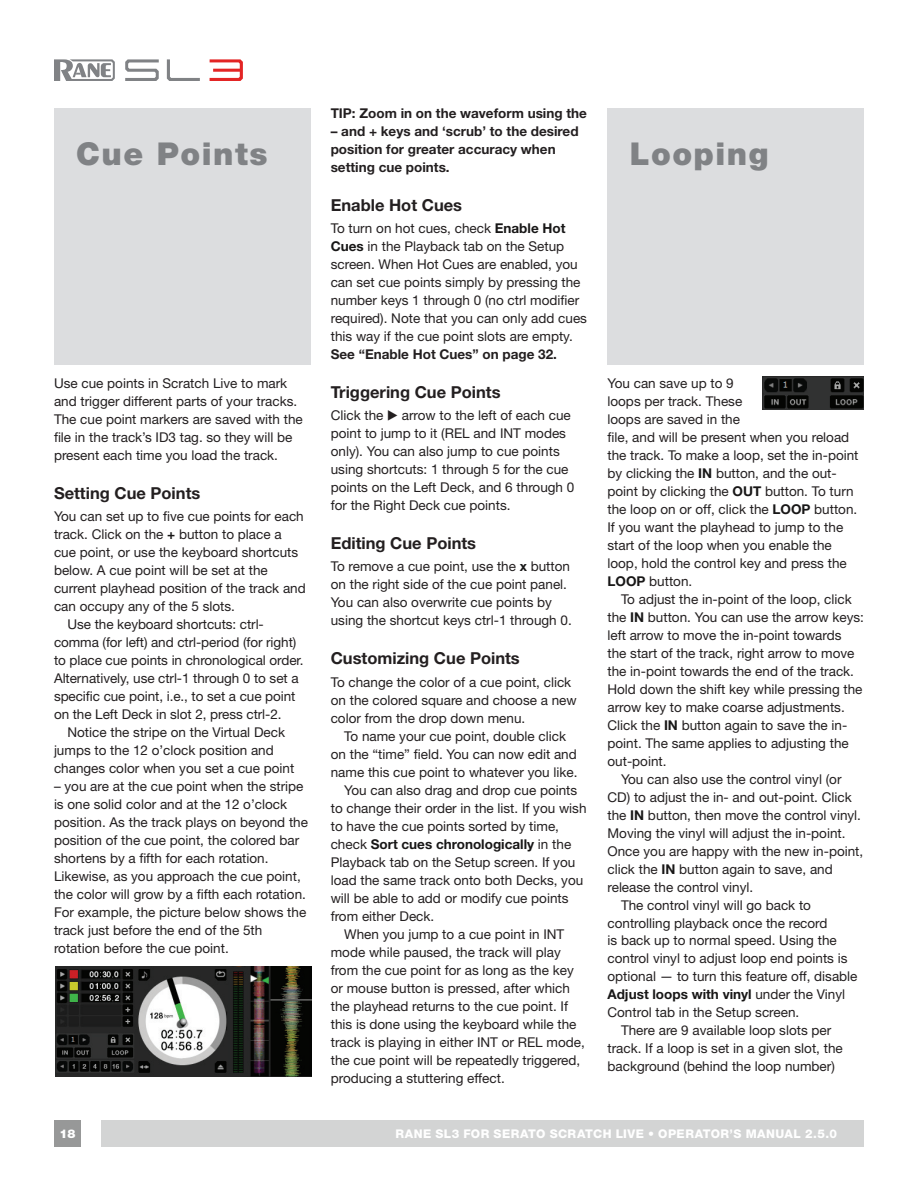
<style>
.page{position:relative;width:918px;height:1188px;background:#fff}
.page>*{position:absolute;margin:0;border:0;box-sizing:border-box;transform-origin:0 0}
.t1{font:900 31.5px "Helvetica Neue LT Std";letter-spacing:.045em;color:#808285}
.t2{font:700 16.5px "Helvetica Neue LT Std";color:#231f20}
.t3{font:13.5px/18px "Helvetica Neue LT Std";color:#231f20}
.t4{font:700 13.5px/18px "Helvetica Neue LT Std";color:#231f20}
.t5{font:700 13.5px "Helvetica Neue LT Std";color:#181717}
.t6{font:800 12px "Helvetica Neue LT Std";letter-spacing:.04em;color:#fff}
.t7{font:900 12px "Helvetica Neue LT Std";color:#fff}
.s1{font-weight:700;color:#181717}
.s2{font-weight:400;color:#231f20}
</style>
<div class="page">
<div style="left:101px;top:1120px;width:763px;height:28px;background:#d3d4d4"></div>
<div style="left:54px;top:1120px;width:27px;height:28px;background:#979898"></div>
<svg style="left:125px;top:59px;width:34px;height:22px"></svg>
<svg style="left:167px;top:59px;width:33px;height:22px"></svg>
<svg style="left:54px;top:59px;width:61px;height:22px"></svg>
<svg style="left:210px;top:59px;width:33px;height:22px"></svg>
<div style="left:54px;top:108px;width:256px;height:256px;background:#dcdddf"></div>
<img style="left:55px;top:966px;width:257px;height:110px">
<div style="left:608px;top:108px;width:256px;height:256px;background:#dcdddf"></div>
<img style="left:763px;top:376px;width:101px;height:33px">
<h1 class="t1" style="left:76px;top:134px;width:193px">Cue Points</h1>
<p class="t3" style="left:54px;top:374px;width:250px">Use cue points in Scratch Live to mark and trigger different parts of your tracks.<br>The cue point markers are saved with the file in the track’s ID3 tag. so they will be present each time you load the track.</p>
<p class="t2" style="left:54px;top:483px;width:148px">Setting Cue Points</p>
<p class="t3" style="left:54px;top:507px;width:251px">You can set up to five cue points for each</p>
<p class="t3" style="left:54px;top:525px;width:229px">track. Click on the <span class="s1">+</span> button to place a</p>
<p class="t3" style="left:54px;top:543px;width:246px">cue point, or use the keyboard shortcuts</p>
<p class="t3" style="left:54px;top:561px;width:215px">below. A cue point will be set at the</p>
<p class="t3" style="left:54px;top:579px;width:253px">current playhead position of the track and</p>
<p class="t3" style="left:54px;top:597px;width:183px">can occupy any of the 5 slots.</p>
<p class="t3" style="left:68px;top:615px;width:198px">Use the keyboard shortcuts: ctrl-</p>
<p class="t3" style="left:54px;top:633px;width:244px">comma (for left) and ctrl-period (for right)</p>
<p class="t3" style="left:54px;top:651px;width:251px">to place cue points in chronological order.</p>
<p class="t3" style="left:54px;top:669px;width:246px">Alternatively, use ctrl-1 through 0 to set a</p>
<p class="t3" style="left:54px;top:687px;width:243px">specific cue point, i.e., to set a cue point</p>
<p class="t3" style="left:54px;top:705px;width:229px">on the Left Deck in slot 2, press ctrl-2.</p>
<p class="t3" style="left:68px;top:723px;width:219px">Notice the stripe on the Virtual Deck</p>
<p class="t3" style="left:54px;top:741px;width:221px">jumps to the 12 o’clock position and</p>
<p class="t3" style="left:54px;top:759px;width:242px">changes color when you set a cue point</p>
<p class="t3" style="left:54px;top:777px;width:256px">– you are at the cue point when the stripe is one solid color and at the 12 o’clock position. As the track plays on beyond the position of the cue point, the colored bar shortens by a fifth for each rotation.<br>Likewise, as you approach the cue point, the color will grow by a fifth each rotation.<br>For example, the picture below shows the track just before the end of the 5th rotation before the cue point.</p>
<p class="t4" style="left:331px;top:104px;width:258px">TIP: Zoom in on the waveform using the</p>
<p class="t4" style="left:331px;top:122px;width:249px">– and + keys and ‘scrub’ to the desired position for greater accuracy when setting cue points.</p>
<p class="t2" style="left:331px;top:195px;width:133px">Enable Hot Cues</p>
<p class="t3" style="left:331px;top:219px;width:258px">To turn on hot cues, check <span class="s1">Enable Hot Cues</span> in the Playback tab on the Setup screen. When Hot Cues are enabled, you can set cue points simply by pressing the number keys 1 through 0 (no ctrl modifier required). Note that you can only add cues this way if the cue point slots are empty.</p>
<p class="t4" style="left:331px;top:345px;width:228px">See “Enable Hot Cues” on page 32.</p>
<p class="t2" style="left:331px;top:382px;width:171px">Triggering Cue Points</p>
<p class="t3" style="left:331px;top:406px;width:54px">Click the</p>
<p class="t3" style="left:331px;top:406px;width:245px;text-indent:71px">arrow to the left of each cue point to jump to it (REL and INT modes only). You can also jump to cue points using shortcuts: 1 through 5 for the cue points on the Left Deck, and 6 through 0 for the Right Deck cue points.</p>
<p class="t2" style="left:331px;top:533px;width:147px">Editing Cue Points</p>
<p class="t3" style="left:331px;top:557px;width:243px">To remove a cue point, use the <span class="s1">x</span> button on the right side of the cue point panel.<br>You can also overwrite cue points by using the shortcut keys ctrl-1 through 0.</p>
<p class="t2" style="left:331px;top:648px;width:191px">Customizing Cue Points</p>
<p class="t3" style="left:331px;top:673px;width:248px">To change the color of a cue point, click on the colored square and choose a new color from the drop down menu.</p>
<p class="t3" style="left:344px;top:727px;width:223px">To name your cue point, double click</p>
<p class="t3" style="left:331px;top:745px;width:248px">on the “time” field. You can now edit and</p>
<p class="t3" style="left:331px;top:763px;width:248px">name this cue point to whatever you like.</p>
<p class="t3" style="left:344px;top:781px;width:235px">You can also drag and drop cue points</p>
<p class="t3" style="left:331px;top:799px;width:257px">to change their order in the list. If you wish</p>
<p class="t3" style="left:331px;top:817px;width:230px">to have the cue points sorted by time,</p>
<p class="t5" style="left:331px;top:835px;width:242px"><span class="s2">check</span> Sort cues chronologically <span class="s2">in the</span></p>
<p class="t3" style="left:331px;top:853px;width:246px">Playback tab on the Setup screen. If you</p>
<p class="t3" style="left:331px;top:871px;width:254px">load the same track onto both Decks, you</p>
<p class="t3" style="left:331px;top:889px;width:239px">will be able to add or modify cue points</p>
<p class="t3" style="left:331px;top:907px;width:105px">from either Deck.</p>
<p class="t3" style="left:344px;top:925px;width:222px">When you jump to a cue point in INT</p>
<p class="t3" style="left:331px;top:943px;width:232px">mode while paused, the track will play</p>
<p class="t3" style="left:331px;top:961px;width:245px">from the cue point for as long as the key</p>
<p class="t3" style="left:331px;top:979px;width:241px">or mouse button is pressed, after which</p>
<p class="t3" style="left:331px;top:997px;width:239px">the playhead returns to the cue point. If</p>
<p class="t3" style="left:331px;top:1015px;width:247px">this is done using the keyboard while the</p>
<p class="t3" style="left:331px;top:1033px;width:256px">track is playing in either INT or REL mode,</p>
<p class="t3" style="left:331px;top:1051px;width:251px">the cue point will be repeatedly triggered,</p>
<p class="t3" style="left:331px;top:1069px;width:176px">producing a stuttering effect.</p>
<h1 class="t1" style="left:630px;top:134px;width:141px">Looping</h1>
<p class="t3" style="left:608px;top:374px;width:253px">You can save up to 9<br>loops per track. These<br>loops are saved in the<br>file, and will be present when you reload the track. To make a loop, set the in-point by clicking the <span class="s1">IN</span> button, and the out&shy;point by clicking the <span class="s1">OUT</span> button. To turn the loop on or off, click the <span class="s1">LOOP</span> button.<br>If you want the playhead to jump to the start of the loop when you enable the loop, hold the control key and press the<br><span class="s1">LOOP</span> button.</p>
<p class="t3" style="left:621px;top:590px;width:232px">To adjust the in-point of the loop, click</p>
<p class="t3" style="left:608px;top:608px;width:258px">the <span class="s1">IN</span> button. You can use the arrow keys:</p>
<p class="t3" style="left:608px;top:626px;width:236px">left arrow to move the in-point towards</p>
<p class="t3" style="left:608px;top:644px;width:249px">the start of the track, right arrow to move</p>
<p class="t3" style="left:608px;top:662px;width:248px">the in-point towards the end of the track.</p>
<p class="t3" style="left:608px;top:680px;width:257px">Hold down the shift key while pressing the</p>
<p class="t3" style="left:608px;top:698px;width:239px">arrow key to make coarse adjustments.</p>
<p class="t3" style="left:608px;top:716px;width:241px">Click the <span class="s1">IN</span> button again to save the in-</p>
<p class="t3" style="left:608px;top:734px;width:243px">point. The same applies to adjusting the</p>
<p class="t3" style="left:608px;top:752px;width:61px">out-point.</p>
<p class="t3" style="left:621px;top:770px;width:222px">You can also use the control vinyl (or</p>
<p class="t3" style="left:608px;top:788px;width:246px">CD) to adjust the in- and out-point. Click</p>
<p class="t3" style="left:608px;top:806px;width:255px">the <span class="s1">IN</span> button, then move the control vinyl.</p>
<p class="t3" style="left:608px;top:824px;width:240px">Moving the vinyl will adjust the in-point.</p>
<p class="t3" style="left:608px;top:842px;width:257px">Once you are happy with the new in-point,</p>
<p class="t3" style="left:608px;top:860px;width:227px">click the <span class="s1">IN</span> button again to save, and</p>
<p class="t3" style="left:608px;top:878px;width:147px">release the control vinyl.</p>
<p class="t3" style="left:621px;top:896px;width:192px">The control vinyl will go back to</p>
<p class="t3" style="left:608px;top:914px;width:222px">controlling playback once the record</p>
<p class="t3" style="left:608px;top:932px;width:231px">is back up to normal speed. Using the</p>
<p class="t3" style="left:608px;top:950px;width:242px">control vinyl to adjust loop end points is</p>
<p class="t3" style="left:608px;top:968px;width:252px">optional — to turn this feature off, disable</p>
<p class="t5" style="left:608px;top:986px;width:239px">Adjust loops with vinyl <span class="s2">under the Vinyl</span></p>
<p class="t3" style="left:608px;top:1003px;width:193px">Control tab in the Setup screen.</p>
<p class="t3" style="left:621px;top:1021px;width:212px">There are 9 available loop slots per</p>
<p class="t3" style="left:608px;top:1039px;width:237px">track. If a loop is set in a given slot, the</p>
<p class="t3" style="left:608px;top:1057px;width:229px">background (behind the loop number)</p>
<p class="t7" style="left:60px;top:1127px;width:17px">18</p>
<p class="t6" style="left:395px;top:1127px;width:443px">RANE SL3 FOR SERATO SCRATCH LIVE • OPERATOR’S MANUAL 2.5.0</p>
</div>
